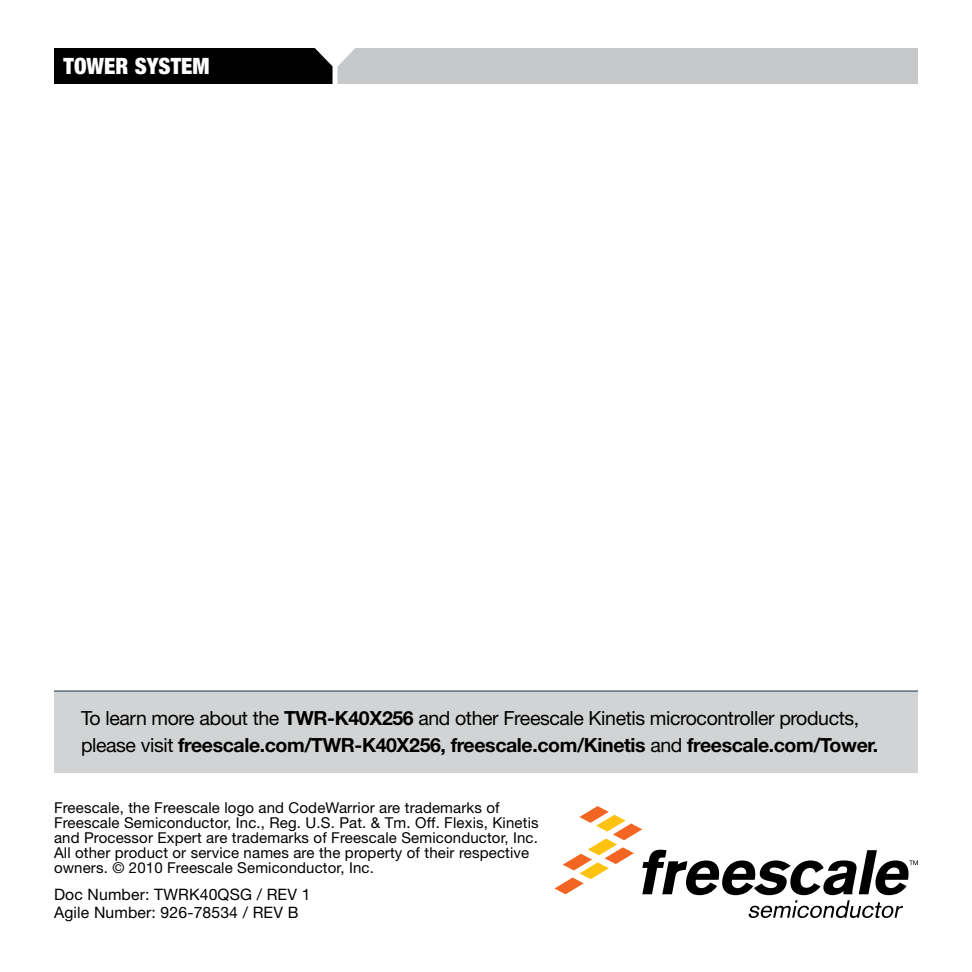
<style>
.page{position:relative;width:972px;height:972px;background:#fff}
.page>*{position:absolute;margin:0;border:0;box-sizing:border-box;transform-origin:0 0}
.t1{font:900 condensed 22.5px "Helvetica Neue LT Pro";color:#fff}
.t2{font:19.5px/27px "Helvetica Neue LT Pro";letter-spacing:-.02em;color:#000}
.t3{font:15.6px/18px "Helvetica Neue LT Pro";letter-spacing:.01em;color:#000}
.t4{font:15px/15px "Helvetica Neue LT Pro";letter-spacing:.01em;color:#000}
.s1{font-weight:700}
</style>
<div class="page">
<svg style="left:54px;top:48px;width:864px;height:36px;background:#88898a"></svg>
<div style="left:54px;top:691px;width:864px;height:81px;background:#d1d3d4"></div>
<hr style="left:54px;top:690px;width:864px;height:2px;background:#5c6f7c">
<svg style="left:554px;top:806px;width:364px;height:112px"></svg>
<h1 class="t1" style="left:64px;top:52px;width:147px">TOWER SYSTEM</h1>
<h2 class="t2" style="left:81px;top:704px;width:799px">To learn more about the <span class="s1">TWR-K40X256</span> and other Freescale Kinetis microcontroller products, please visit <span class="s1">freescale.com/TWR-K40X256, freescale.com/Kinetis</span> and <span class="s1">freescale.com/Tower.</span></h2>
<p class="t4" style="left:54px;top:800px;width:486px">Freescale, the Freescale logo and CodeWarrior are trademarks of Freescale Semiconductor, Inc., Reg. U.S. Pat. &amp; Tm. Off. Flexis, Kinetis and Processor Expert are trademarks of Freescale Semiconductor, Inc.<br>All other product or service names are the property of their respective owners. © 2010 Freescale Semiconductor, Inc.</p>
<p class="t3" style="left:54px;top:885px;width:258px">Doc Number: TWRK40QSG / REV 1<br>Agile Number: 926-78534 / REV B</p>
</div>
